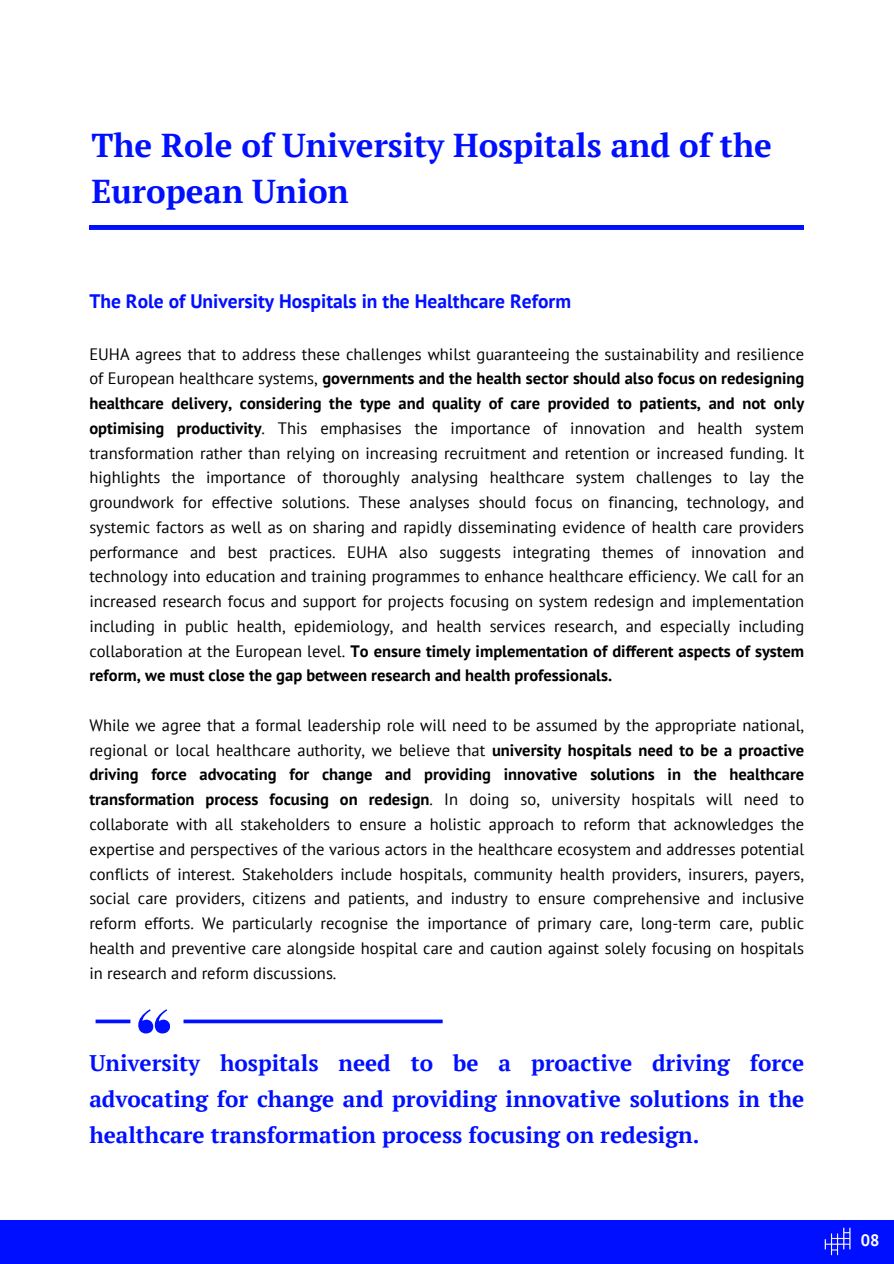
<style>
.page{position:relative;width:894px;height:1264px;background:#fff}
.page>*{position:absolute;margin:0;border:0;box-sizing:border-box;transform-origin:0 0}
.t1{font:700 33px/46.2px "PT Serif";color:#000fff}
.t2{font:700 22.5px/36px "PT Serif";color:#000fff;text-align:justify}
.t3{font:700 19.5px "PT Sans";color:#000fff}
.t4{font:16.5px/24.8px "PT Sans";color:#000;text-align:justify}
.t5{font:700 16.5px "PT Sans";color:#fff}
.s1{font-weight:700}
</style>
<div class="page">
<div style="left:0;top:1220px;width:893px;height:43px;background:#000fff"></div>
<img style="left:824px;top:1227px;width:27px;height:29px">
<svg style="left:96px;top:1019px;width:34px;height:4px"></svg>
<svg style="left:183px;top:1019px;width:259px;height:4px"></svg>
<svg style="left:138px;top:1009px;width:32px;height:24px"></svg>
<svg style="left:89px;top:225px;width:715px;height:5px;background:#0211ff"></svg>
<h1 class="t1" style="left:91px;top:121px;width:681px">The Role of University Hospitals and of the<br>European Union</h1>
<h3 class="t3" style="left:89px;top:288px;width:483px">The Role of University Hospitals in the Healthcare Reform</h3>
<p class="t4" style="left:89px;top:341px;width:716px">EUHA agrees that to address these challenges whilst guaranteeing the sustainability and resilience of European healthcare systems, <span class="s1">governments and the health sector should also focus on redesigning healthcare delivery, considering the type and quality of care provided to patients, and not only optimising productivity</span>. This emphasises the importance of innovation and health system transformation rather than relying on increasing recruitment and retention or increased funding. It highlights the importance of thoroughly analysing healthcare system challenges to lay the groundwork for effective solutions. These analyses should focus on financing, technology, and systemic factors as well as on sharing and rapidly disseminating evidence of health care providers performance and best practices. EUHA also suggests integrating themes of innovation and technology into education and training programmes to enhance healthcare efficiency. We call for an increased research focus and support for projects focusing on system redesign and implementation including in public health, epidemiology, and health services research, and especially including collaboration at the European level. <span class="s1">To ensure timely implementation of different aspects of system reform, we must close the gap between research and health professionals.</span></p>
<p class="t4" style="left:89px;top:712px;width:716px">While we agree that a formal leadership role will need to be assumed by the appropriate national, regional or local healthcare authority, we believe that <span class="s1">university hospitals need to be a proactive driving force advocating for change and providing innovative solutions in the healthcare transformation process focusing on redesign</span>. In doing so, university hospitals will need to collaborate with all stakeholders to ensure a holistic approach to reform that acknowledges the expertise and perspectives of the various actors in the healthcare ecosystem and addresses potential conflicts of interest. Stakeholders include hospitals, community health providers, insurers, payers, social care providers, citizens and patients, and industry to ensure comprehensive and inclusive reform efforts. We particularly recognise the importance of primary care, long-term care, public health and preventive care alongside hospital care and caution against solely focusing on hospitals in research and reform discussions.</p>
<p class="t2" style="left:89px;top:1044px;width:716px">University hospitals need to be a proactive driving force advocating for change and providing innovative solutions in the healthcare transformation process focusing on redesign.</p>
<p class="t5" style="left:860px;top:1229px;width:20px">08</p>
</div>
